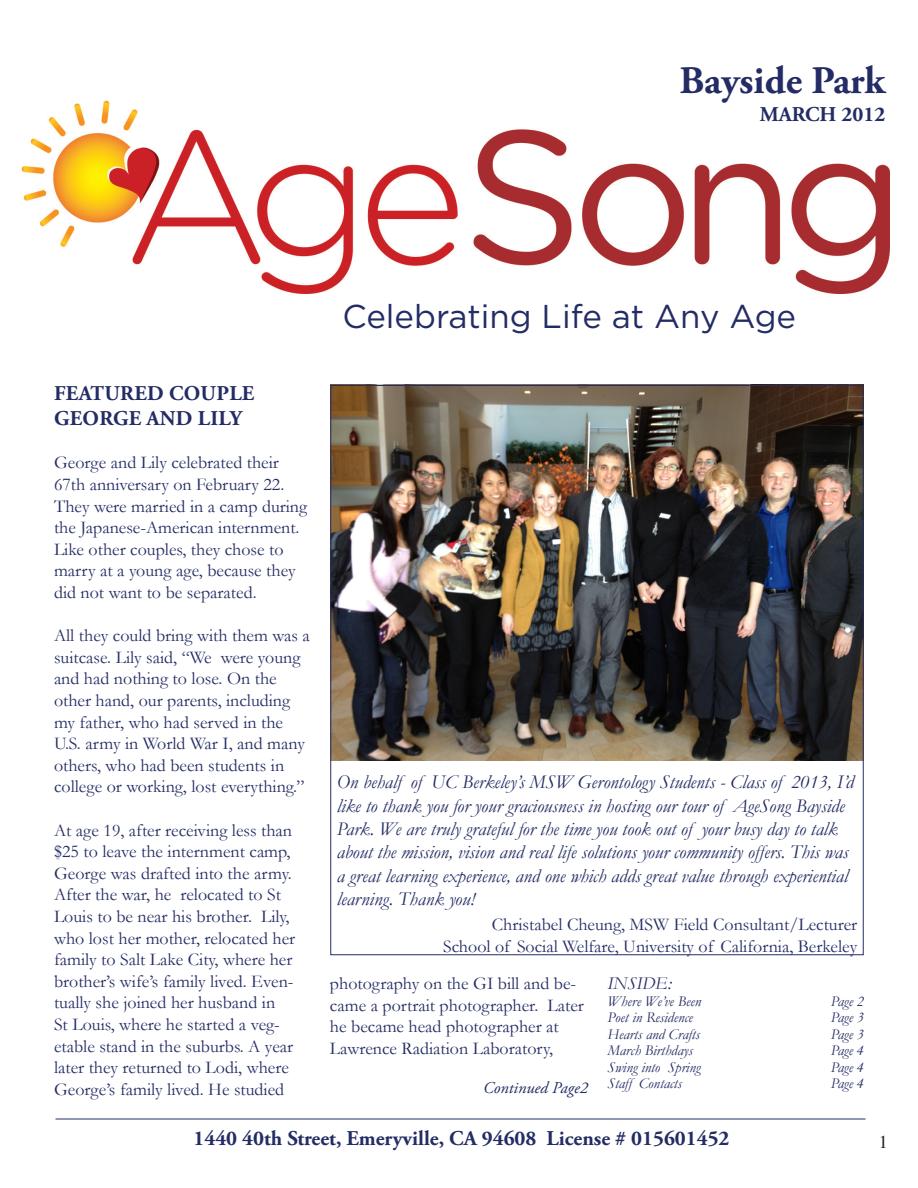
<style>
.page{position:relative;width:918px;height:1188px;background:#fff}
.page>*{position:absolute;margin:0;border:0;box-sizing:border-box;transform-origin:0 0}
.t1{font:700 39px "Adobe Garamond Pro";color:#232c64}
.t2{font:33px "Gotham";color:#232c64}
.t3{font:700 21px/25.2px "Adobe Garamond Pro";color:#232c64}
.t4{font:italic 19.5px/23.4px "Garamond";color:#232c64}
.t5{font:18px/21.6px "Garamond";color:#232c64}
.t6{font:italic 18px "Garamond";color:#232c64}
.t7{font:18px "Times";color:#231f20}
.t8{font:italic 16.5px "Adobe Garamond Pro";color:#232c64}
.t9{font:italic 15px "Garamond";color:#232c64}
</style>
<div class="page">
<img style="left:22px;top:100px;width:868px;height:194px">
<hr style="left:56px;top:1119px;width:810px;height:1px;background:#232c64">
<img style="left:332px;top:387px;width:530px;height:373px">
<h1 class="t1" style="left:680px;top:58px;width:207px">Bayside Park</h1>
<p class="t3" style="left:760px;top:102px;width:127px">MARCH 2012</p>
<h2 class="t2" style="left:342px;top:298px;width:455px">Celebrating Life at Any Age</h2>
<p class="t3" style="left:54px;top:381px;width:202px">FEATURED COUPLE<br>George</p>
<p class="t3" style="left:147px;top:406px;width:97px">and Lily</p>
<p class="t5" style="left:54px;top:452px;width:255px">George and Lily celebrated their<br>67th anniversary on February 22.<br>They were married in a camp during the Japanese-American internment.<br>Like other couples, they chose to marry at a young age, because they did not want to be separated.</p>
<p class="t5" style="left:54px;top:625px;width:257px">All they could bring with them was a suitcase. Lily said, “We were young and had nothing to lose. On the other hand, our parents, including my father, who had served in the U.S. army in World War I, and many others, who had been students in college or working, lost everything.”</p>
<p class="t5" style="left:54px;top:819px;width:243px">At age 19, after receiving less than $25 to leave the internment camp, George was drafted into the army.<br>After the war, he relocated to St Louis to be near his brother. Lily, who lost her mother, relocated her family to Salt Lake City, where her brother’s wife’s family lived. Even&shy;tually she joined her husband in<br>St Louis, where he started a veg&shy;etable stand in the suburbs. A year later they returned to Lodi, where George’s family lived. He studied</p>
<p class="t4" style="left:337px;top:770px;width:519px">On behalf of UC Berkeley’s MSW Gerontology Students - Class of 2013, I’d like to thank you for your graciousness in hosting our tour of AgeSong Bayside Park. We are truly grateful for the time you took out of your busy day to talk about the mission, vision and real life solutions your community offers. This was a great learning experience, and one which adds great value through experiential learning. Thank you!</p>
<p class="t5" style="left:443px;top:913px;width:416px;text-align:right">Christabel Cheung, MSW Field Consultant/Lecturer<br>School of Social Welfare, University of California, Berkeley</p>
<p class="t5" style="left:330px;top:972px;width:255px">photography on the GI bill and be&shy;came a portrait photographer. Later he became head photographer at Lawrence Radiation Laboratory,</p>
<p class="t6" style="left:608px;top:973px;width:66px">INSIDE:</p>
<p class="t9" style="left:608px;top:992px;width:95px">Where We’ve Been</p>
<p class="t9" style="left:831px;top:992px;width:35px">Page 2</p>
<p class="t9" style="left:608px;top:1009px;width:87px">Poet in Residence</p>
<p class="t9" style="left:831px;top:1009px;width:35px">Page 3</p>
<p class="t9" style="left:608px;top:1025px;width:94px">Hearts and Crafts</p>
<p class="t9" style="left:831px;top:1025px;width:35px">Page 3</p>
<p class="t9" style="left:608px;top:1042px;width:87px">March Birthdays</p>
<p class="t9" style="left:831px;top:1042px;width:35px">Page 4</p>
<p class="t9" style="left:608px;top:1058px;width:95px">Swing into Spring</p>
<p class="t9" style="left:831px;top:1058px;width:35px">Page 4</p>
<p class="t9" style="left:608px;top:1075px;width:76px">Staff Contacts</p>
<p class="t9" style="left:831px;top:1075px;width:35px">Page 4</p>
<p class="t3" style="left:194px;top:1126px;width:538px">1440 40th Street, Emeryville, CA 94608 License # 015601452</p>
<p class="t8" style="left:483px;top:1078px;width:106px">Continued Page2</p>
<p class="t7" style="left:879px;top:1125px;width:10px">1</p>
</div>
